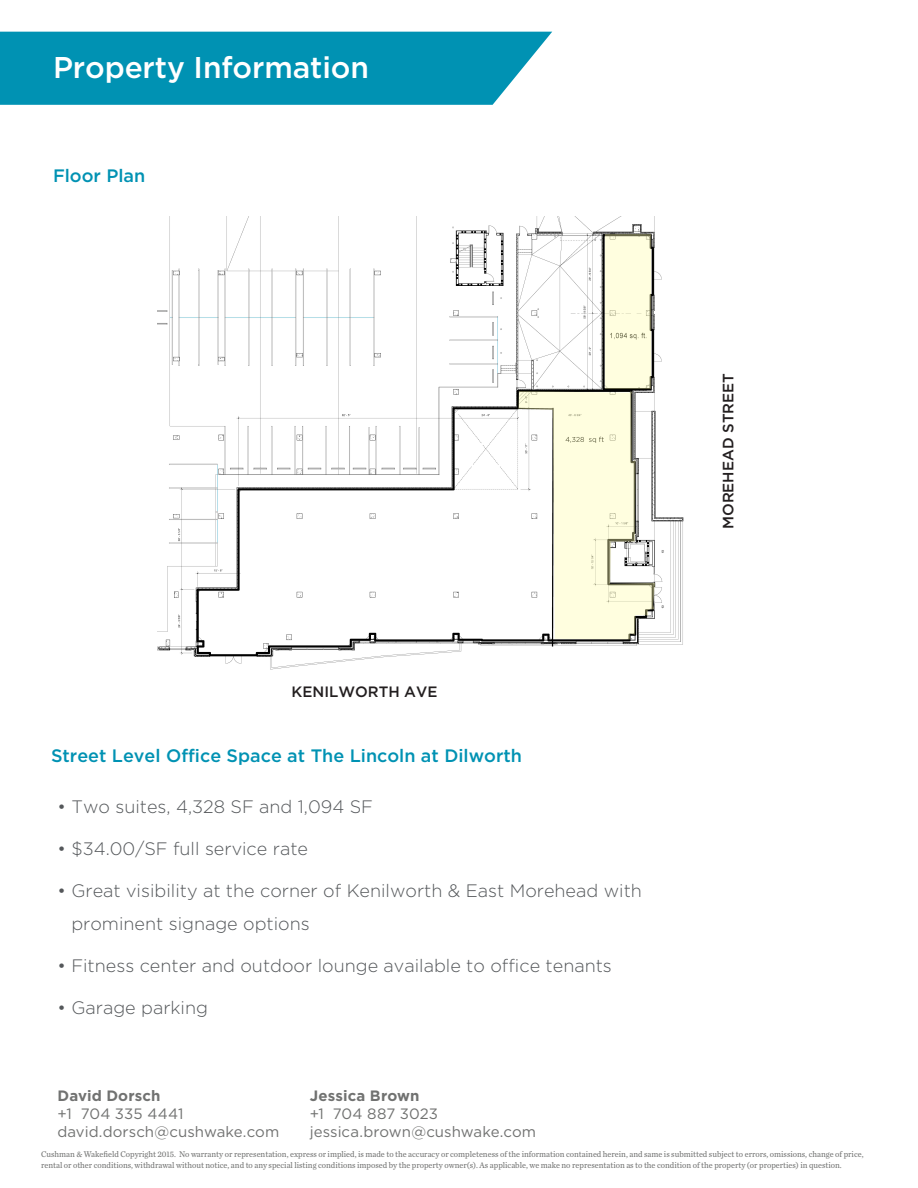
<style>
.page{position:relative;width:918px;height:1188px;background:#fff}
.page>*{position:absolute;margin:0;border:0;box-sizing:border-box;transform-origin:0 0}
.Property_Name___Addr{font:500 30px "Gotham";letter-spacing:-.005em;color:#fff}
.body_copy{font:300 18px/33px "Gotham";color:#54575a}
.body_copy-2{font:500 18px "Gotham";color:#0092b3}
.Broker_Contact_Small{font:15px/18px "Gotham";letter-spacing:.005em;color:#717271}
.Broker_Name{font:700 15px "Gotham";letter-spacing:.01em;color:#717271}
.t1{font:500 15px "Gotham";color:#231f20}
.t2{font:500 15px "Gotham";color:#221e1f}
.disclaimer{font:8.7px/10.4px "Chronicle Text G2";color:#717271;scale:.95 1}
</style>
<div class="page">
<div style="left:0;top:32px;width:552px;height:73px;background:#0092b3"></div>
<img style="left:157px;top:217px;width:527px;height:453px">
<p class="Property_Name___Addr" style="left:53px;top:48px;width:317px">Property Information</p>
<p class="body_copy-2" style="left:53px;top:164px;width:94px">Floor Plan</p>
<h3 class="t2" style="left:292px;top:682px;width:147px">KENILWORTH AVE</h3>
<p class="body_copy-2" style="left:51px;top:744px;width:472px">Street Level Office Space at The Lincoln at Dilworth</p>
<p class="body_copy" style="left:57px;top:790px;width:317px">• Two suites, 4,328 SF and 1,094 SF</p>
<p class="body_copy" style="left:57px;top:832px;width:252px">• $34.00/SF full service rate</p>
<p class="body_copy" style="left:71px;top:874px;width:572px;text-indent:-14px">• Great visibility at the corner of Kenilworth &amp; East Morehead with prominent signage options</p>
<p class="body_copy" style="left:57px;top:949px;width:556px">• Fitness center and outdoor lounge available to office tenants</p>
<p class="body_copy" style="left:57px;top:991px;width:152px">• Garage parking</p>
<p class="Broker_Name" style="left:57px;top:1087px;width:104px">David Dorsch</p>
<p class="Broker_Contact_Small" style="left:57px;top:1105px;width:223px">+1 704 335 4441 david.dorsch@cushwake.com</p>
<p class="Broker_Name" style="left:310px;top:1087px;width:111px">Jessica Brown</p>
<p class="Broker_Contact_Small" style="left:310px;top:1105px;width:228px">+1 704 887 3023 jessica.brown@cushwake.com</p>
<p class="t1" style="left:718px;top:529px;width:158px;rotate:-90deg">MOREHEAD STREET</p>
<p class="disclaimer" style="left:41px;top:1149px;width:867px">Cushman &amp; Wakefield Copyright 2015. No warranty or representation, express or implied, is made to the accuracy or completeness of the information contained herein, and same is submitted subject to errors, omissions, change of price, rental or other conditions, withdrawal without notice, and to any special listing conditions imposed by the property owner(s). As applicable, we make no representation as to the condition of the property (or properties) in question.</p>
</div>
